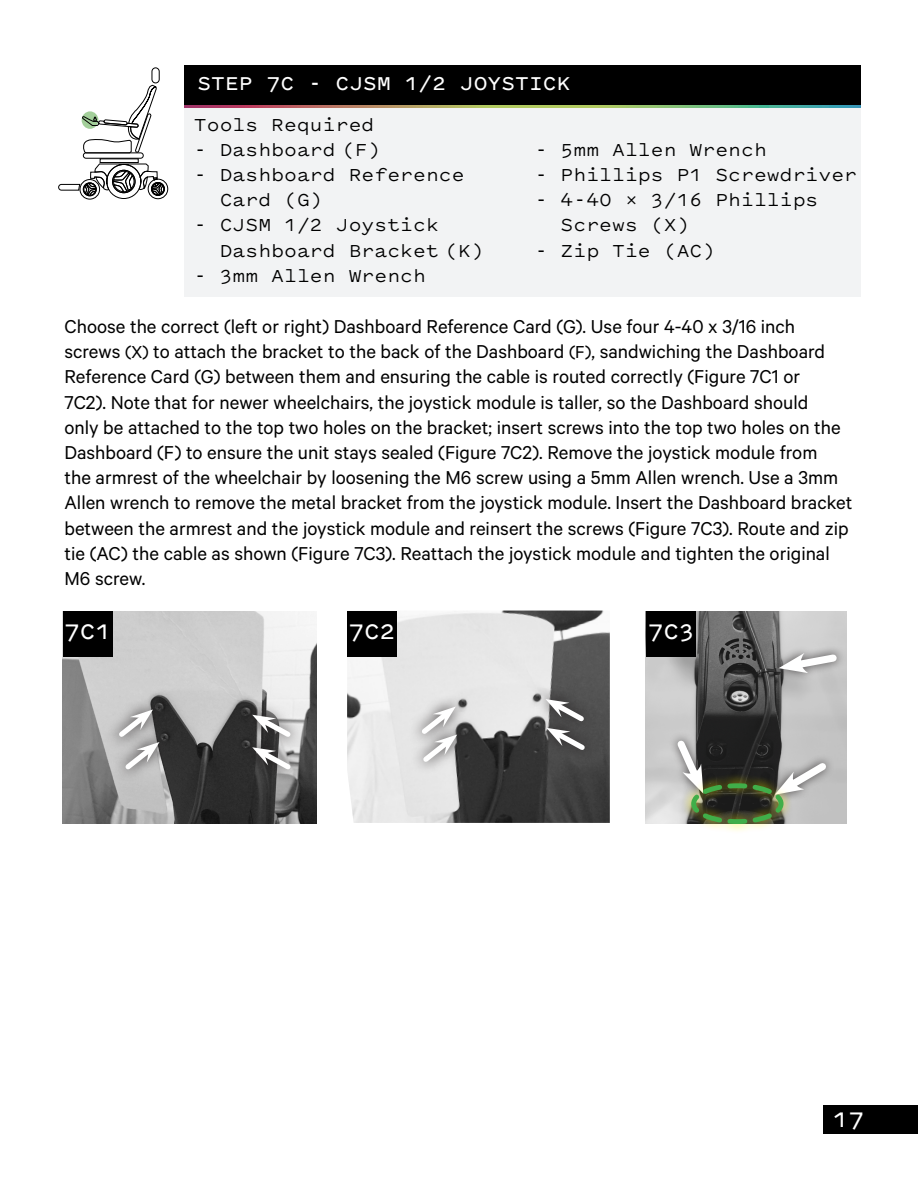
<style>
.page{position:relative;width:918px;height:1188px;background:#fff}
.page>*{position:absolute;margin:0;border:0;box-sizing:border-box;transform-origin:0 0}
.t1{font:600 25.5px "Pitch Sans";color:#fff}
.t2{font:600 22.5px "Pitch Sans";color:#fff}
.t3{font:21px/25.2px "Calibre";color:#000}
.t4{font:500 21px "Pitch Sans";color:#000}
.s1{font-size:19.5px}
</style>
<div class="page">
<img style="left:646px;top:612px;width:200px;height:212px">
<img style="left:347px;top:611px;width:263px;height:212px">
<div style="left:347px;top:612px;width:50px;height:45px;background:#000"></div>
<img style="left:63px;top:612px;width:253px;height:212px">
<div style="left:647px;top:612px;width:49px;height:45px;background:#000"></div>
<div style="left:63px;top:612px;width:50px;height:45px;background:#000"></div>
<div style="left:824px;top:1106px;width:94px;height:28px;background:#000"></div>
<div style="left:767px;top:754px;width:68px;height:50px;background:#c1c1c1"></div>
<div style="left:669px;top:732px;width:43px;height:70px;background:#231f20;opacity:.75"></div>
<svg style="left:241px;top:702px;width:62px;height:32px"></svg>
<svg style="left:252px;top:714px;width:43px;height:20px"></svg>
<svg style="left:106px;top:697px;width:59px;height:53px"></svg>
<svg style="left:241px;top:734px;width:62px;height:48px;background:#636363"></svg>
<svg style="left:252px;top:747px;width:43px;height:27px"></svg>
<svg style="left:113px;top:730px;width:58px;height:52px"></svg>
<svg style="left:114px;top:709px;width:46px;height:65px;background:#b6b6b6"></svg>
<svg style="left:534px;top:686px;width:62px;height:48px"></svg>
<svg style="left:409px;top:694px;width:58px;height:53px"></svg>
<svg style="left:535px;top:715px;width:62px;height:48px"></svg>
<svg style="left:546px;top:699px;width:43px;height:55px"></svg>
<svg style="left:410px;top:722px;width:59px;height:53px"></svg>
<svg style="left:417px;top:707px;width:40px;height:60px"></svg>
<div style="left:681px;top:773px;width:112px;height:61px;background:#fff101;opacity:.75"></div>
<svg style="left:672px;top:735px;width:160px;height:91px"></svg>
<div style="left:771px;top:645px;width:75px;height:37px;background:#231f20;opacity:.75"></div>
<svg style="left:779px;top:650px;width:62px;height:23px"></svg>
<div style="left:83px;top:153px;width:61px;height:6px;border:1px solid #000;border-radius:3px"></div>
<div style="left:152px;top:68px;width:8px;height:15px;border:1px solid #000;border-radius:4px"></div>
<svg style="left:81px;top:85px;width:76px;height:68px"></svg>
<div style="left:100px;top:159px;width:39px;height:4px;border:1px solid #000"></div>
<svg style="left:58px;top:163px;width:110px;height:36px"></svg>
<svg style="left:82px;top:111px;width:16px;height:18px"></svg>
<div style="left:184px;top:108px;width:676px;height:189px;background:#f2f3f4"></div>
<svg style="left:184px;top:104px;width:676px;height:4px;background:#717555"></svg>
<div style="left:184px;top:65px;width:676px;height:39px;background:#000"></div>
<p class="t2" style="left:198px;top:69px;width:375px">STEP 7C - CJSM 1/2 JOYSTICK</p>
<p class="t4" style="left:194px;top:110px;width:182px">Tools Required</p>
<p class="t4" style="left:194px;top:135px;width:188px">- Dashboard (F)</p>
<p class="t4" style="left:194px;top:161px;width:272px">- Dashboard Reference</p>
<p class="t4" style="left:220px;top:186px;width:105px">Card (G)</p>
<p class="t4" style="left:194px;top:211px;width:246px">- CJSM 1/2 Joystick</p>
<p class="t4" style="left:220px;top:236px;width:266px">Dashboard Bracket (K)</p>
<p class="t4" style="left:194px;top:261px;width:234px">- 3mm Allen Wrench</p>
<p class="t4" style="left:535px;top:135px;width:234px">- 5mm Allen Wrench</p>
<p class="t4" style="left:535px;top:161px;width:324px">- Phillips P1 Screwdriver</p>
<p class="t4" style="left:535px;top:186px;width:285px">- 4-40 x 3/16 Phillips</p>
<p class="t4" style="left:561px;top:211px;width:130px">Screws (X)</p>
<p class="t4" style="left:535px;top:236px;width:182px">- Zip Tie (AC)</p>
<p class="t3" style="left:64px;top:313px;width:790px">Choose the correct (left or right) Dashboard Reference Card (G). Use four 4-40 x 3/16 inch screws <span class="s1">(X)</span> to attach the bracket to the back of the Dashboard <span class="s1">(F)</span>, sandwiching the Dashboard Reference Card (G) between them and ensuring the cable is routed correctly (Figure 7C1 or<br>7C2). Note that for newer wheelchairs, the joystick module is taller, so the Dashboard should<br>only be attached to the top two holes on the bracket; insert screws into the top two holes on the Dashboard (F) to ensure the unit stays sealed (Figure 7C2). Remove the joystick module from<br>the armrest of the wheelchair by loosening the M6 screw using a 5mm Allen wrench. Use a 3mm Allen wrench to remove the metal bracket from the joystick module. Insert the Dashboard bracket between the armrest and the joystick module and reinsert the screws (Figure 7C3). Route and zip tie (AC) the cable as shown (Figure 7C3). Reattach the joystick module and tighten the original M6 screw.</p>
<p class="t1" style="left:64px;top:614px;width:48px">7C1</p>
<p class="t1" style="left:348px;top:614px;width:48px">7C2</p>
<p class="t1" style="left:648px;top:614px;width:48px">7C3</p>
<p class="t1" style="left:833px;top:1102px;width:33px">17</p>
</div>
